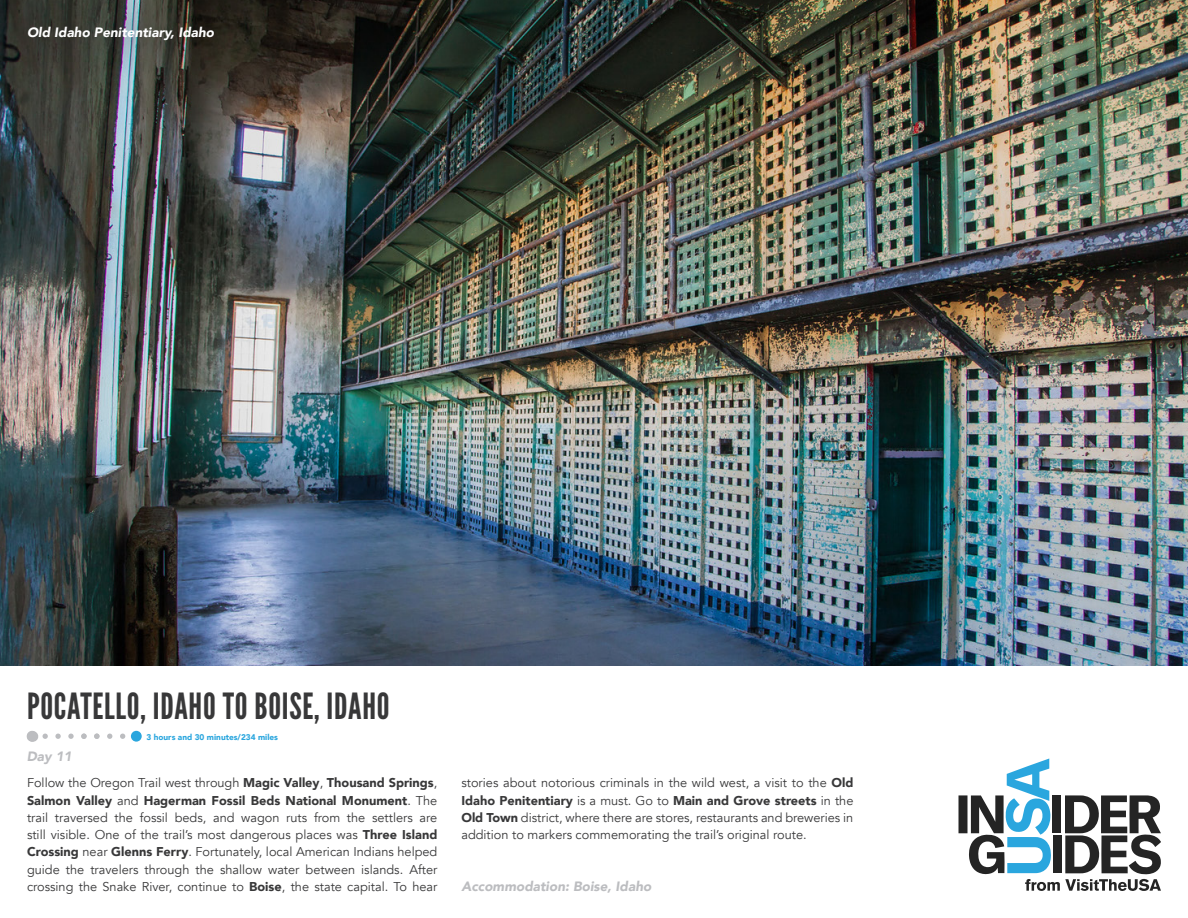
<style>
.page{position:relative;width:1188px;height:918px;background:#fff}
.page>*{position:absolute;margin:0;border:0;box-sizing:border-box;transform-origin:0 0}
.Section_Title_no_lin{font:36px "League Gothic";letter-spacing:.02em;color:#383839}
.Photo_Caption{font:italic 900 13.5px "Avenir";color:#fff}
.Accommodation{font:italic 900 13.5px "Avenir";color:#bcbdc0}
.Section_Title_no_lin-2{font:italic 900 13.5px "Avenir";color:#bcbdc0}
.t1{font:12.75px/17.2px "Avenir";color:#383839;text-align:justify}
.t2{font:900 8.25px "Avenir";color:#2aa6de}
.s1{font-weight:900}
</style>
<div class="page">
<svg style="left:43px;top:734px;width:88px;height:5px"></svg>
<div style="left:27px;top:731px;width:11px;height:11px;background:#bcbdc0;border-radius:50%"></div>
<div style="left:131px;top:731px;width:11px;height:11px;background:#2aa6de;border-radius:50%"></div>
<img style="left:0;top:0;width:1188px;height:666px">
<svg style="left:958px;top:759px;width:203px;height:132px"></svg>
<div style="left:0;top:0;width:262px;height:90px;background:#231f20;opacity:.5"></div>
<p class="Photo_Caption" style="left:27px;top:22px;width:189px">Old Idaho Penitentiary, Idaho</p>
<p class="Section_Title_no_lin" style="left:27px;top:684px;width:364px">POCATELLO, IDAHO TO BOISE, IDAHO</p>
<p class="t2" style="left:146px;top:730px;width:133px">3 hours and 30 minutes/234 miles</p>
<p class="Section_Title_no_lin-2" style="left:27px;top:745px;width:46px">Day 11</p>
<p class="t1" style="left:27px;top:774px;width:412px">Follow the Oregon Trail west through <span class="s1">Magic Valley</span>, <span class="s1">Thousand Springs</span>, <span class="s1">Salmon Valley</span> and <span class="s1">Hagerman Fossil Beds National Monument</span>. The trail traversed the fossil beds, and wagon ruts from the settlers are still visible. One of the trail’s most dangerous places was <span class="s1">Three Island Crossing</span> near <span class="s1">Glenns Ferry</span>. Fortunately, local American Indians helped guide the travelers through the shallow water between islands. After crossing the Snake River, continue to <span class="s1">Boise</span>, the state capital. To hear</p>
<p class="t1" style="left:461px;top:774px;width:394px">stories about notorious criminals in the wild west, a visit to the <span class="s1">Old Idaho Penitentiary</span> is a must. Go to <span class="s1">Main and Grove streets</span> in the <span class="s1">Old Town</span> district, where there are stores, restaurants and breweries in addition to markers commemorating the trail’s original route.</p>
<p class="Accommodation" style="left:461px;top:875px;width:191px">Accommodation: Boise, Idaho</p>
</div>
